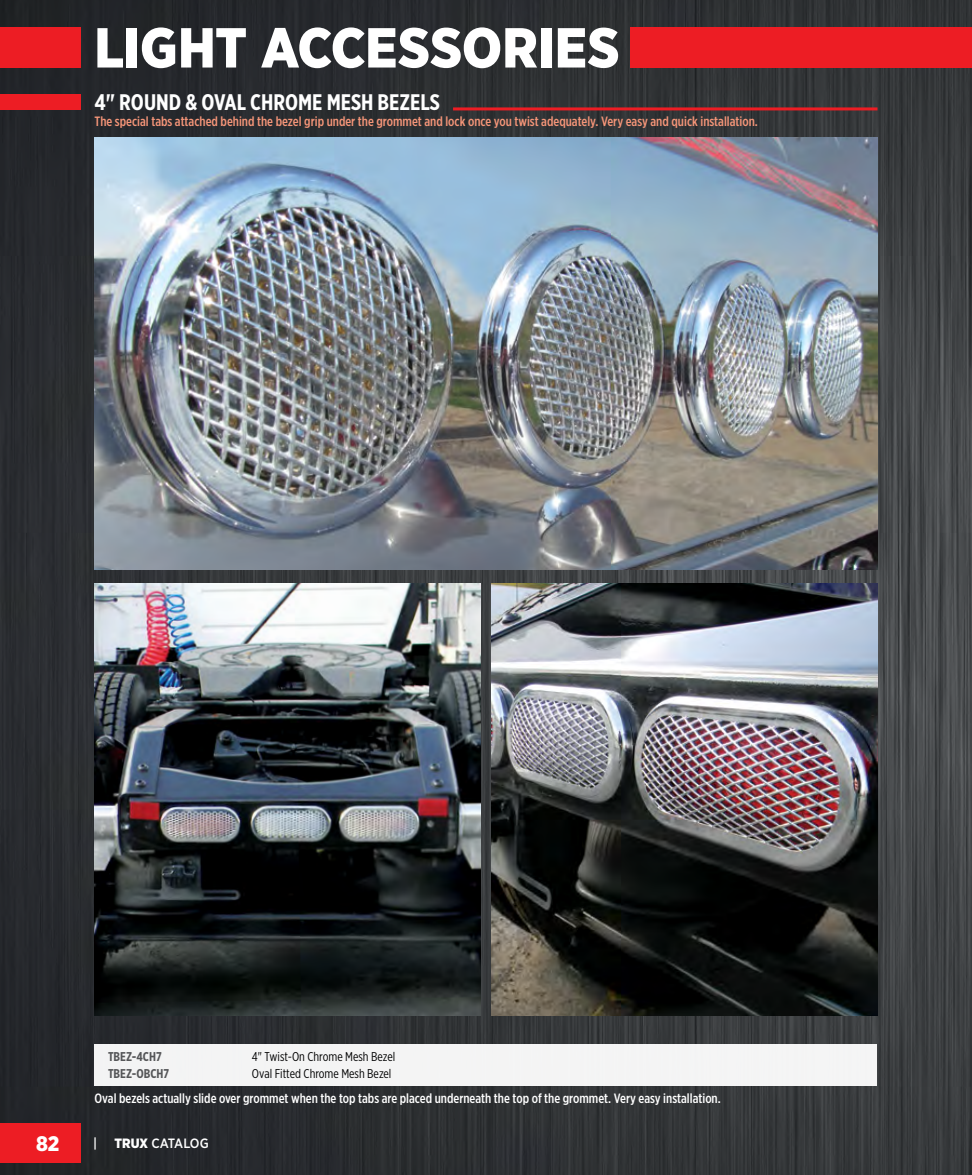
<style>
.page{position:relative;width:972px;height:1175px;background:#fff}
.page>*{position:absolute;margin:0;border:0;box-sizing:border-box;transform-origin:0 0}
.t1{font:900 56.25px "Gotham Narrow";letter-spacing:.005em;color:#fff}
.t2{font:700 22.5px "Gotham X Narrow";color:#fff}
.t3{font:900 21px "Gotham Narrow";color:#fff}
.t4{font:500 13.5px "Gotham X Narrow";color:#f79679}
.t5{font:500 13.5px "Gotham X Narrow";color:#fff}
.t6{font:500 13.5px "Gotham Narrow";letter-spacing:-.02em;color:#fff}
.t7{font:12.75px "Gotham X Narrow";color:#000}
.t8{font:700 12.75px "Gotham X Narrow";color:#58595b}
.s1{font-weight:900}
</style>
<div class="page">
<img style="left:0;top:0;width:972px;height:1174px">
<div style="left:0;top:1122px;width:81px;height:40px;background:#ed1d24"></div>
<img style="left:94px;top:137px;width:784px;height:432px">
<img style="left:94px;top:583px;width:387px;height:432px">
<img style="left:491px;top:583px;width:387px;height:432px">
<div style="left:0;top:94px;width:81px;height:16px;background:#ed1d24"></div>
<div style="left:0;top:27px;width:81px;height:41px;background:#ed1d24"></div>
<div style="left:630px;top:27px;width:342px;height:41px;background:#ed1d24"></div>
<hr style="left:453px;top:107px;width:425px;height:3px;background:#ed1d24">
<div style="left:94px;top:1043px;width:784px;height:42px;background:#f4f4f4"></div>
<h1 class="t1" style="left:94px;top:11px;width:527px">LIGHT ACCESSORIES</h1>
<h2 class="t2" style="left:94px;top:89px;width:38px">4" ROUND</h2>
<h2 class="t2" style="left:185px;top:89px;width:215px">&amp; OVAL CHROME MESH BEZELS</h2>
<p class="t4" style="left:94px;top:113px;width:665px">The special tabs attached behind the bezel grip under the grommet and lock once you twist adequately. Very easy and quick installation.</p>
<p class="t8" style="left:108px;top:1049px;width:55px">TBEZ-4CH7</p>
<p class="t7" style="left:252px;top:1049px;width:145px">4" Twist-On Chrome Mesh Bezel</p>
<p class="t8" style="left:108px;top:1065px;width:63px">TBEZ-OBCH7</p>
<p class="t7" style="left:252px;top:1065px;width:141px">Oval Fitted Chrome Mesh Bezel</p>
<p class="t5" style="left:94px;top:1090px;width:628px">Oval bezels actually slide over grommet when the top tabs are placed underneath the top of the grommet. Very easy installation.</p>
<h3 class="t3" style="left:36px;top:1129px;width:25px">82</h3>
<p class="t6" style="left:93px;top:1134px;width:6px">|</p>
<p class="t6" style="left:115px;top:1134px;width:96px"><span class="s1">TRUX</span> CATALOG</p>
</div>
